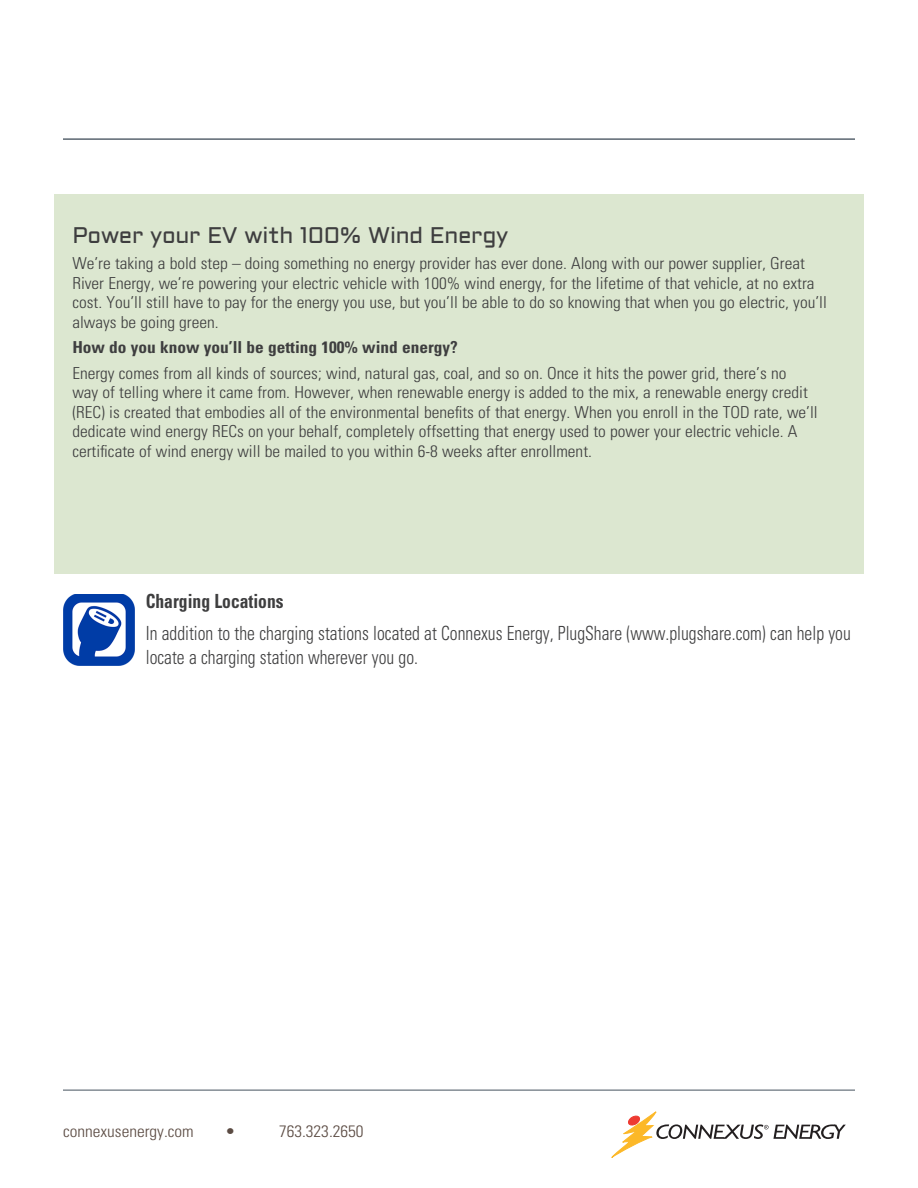
<style>
.page{position:relative;width:918px;height:1188px;background:#fff}
.page>*{position:absolute;margin:0;border:0;box-sizing:border-box;transform-origin:0 0}
.Subheads{font:22.5px "Aldrich";letter-spacing:-.015em;color:#3e3e3f}
.Sidebar_Copy{font:300 condensed 19.5px/24px "Univers LT Std";color:#3e3e3f;scale:.9 1}
.Sidebar_Copy-2{font:700 condensed 19.5px "Univers LT Std";color:#3e3e3f;scale:.9 1}
.Bodycopy{font:300 condensed 16.5px/19.5px "Univers LT Std";color:#3e3e3f;scale:1.05 1}
.Bodycopy-2{font:700 condensed 16.5px "Univers LT Std";color:#3e3e3f;scale:1.05 1}
._2013_Bodycopy{font:300 condensed 16.5px "Univers LT Std";color:#5b4b43;scale:1.05 1}
</style>
<div class="page">
<hr style="left:63px;top:138px;width:792px;height:2px;background:#5a6670">
<svg style="left:611px;top:1112px;width:235px;height:46px"></svg>
<hr style="left:63px;top:1090px;width:792px;height:1px;background:#5a6670">
<div style="left:54px;top:194px;width:810px;height:380px;background:#dce7d0"></div>
<img style="left:63px;top:594px;width:72px;height:72px">
<p class="Subheads" style="left:72px;top:220px;width:437px">Power your EV with 100% Wind Energy</p>
<p class="Bodycopy" style="left:72px;top:254px;width:720px">We’re taking a bold step – doing something no energy provider has ever done. Along with our power supplier, Great River Energy, we’re powering your electric vehicle with 100% wind energy, for the lifetime of that vehicle, at no extra cost. You’ll still have to pay for the energy you use, but you’ll be able to do so knowing that when you go electric, you’ll always be going green.</p>
<p class="Bodycopy-2" style="left:72px;top:337px;width:369px">How do you know you’ll be getting 100% wind energy?</p>
<p class="Bodycopy" style="left:72px;top:363px;width:711px">Energy comes from all kinds of sources; wind, natural gas, coal, and so on. Once it hits the power grid, there’s no<br>way of telling where it came from. However, when renewable energy is added to the mix, a renewable energy credit (REC) is created that embodies all of the environmental benefits of that energy. When you enroll in the TOD rate, we’ll dedicate wind energy RECs on your behalf, completely offsetting that energy used to power your electric vehicle. A certificate of wind energy will be mailed to you within 6-8 weeks after enrollment.</p>
<p class="Sidebar_Copy-2" style="left:146px;top:589px;width:155px">Charging Locations</p>
<p class="Sidebar_Copy" style="left:146px;top:621px;width:785px">In addition to the charging stations located at Connexus Energy, PlugShare (www.plugshare.com) can help you locate a charging station wherever you go.</p>
<p class="_2013_Bodycopy" style="left:63px;top:1121px;width:126px">connexusenergy.com</p>
<p class="_2013_Bodycopy" style="left:225px;top:1121px;width:11px">•</p>
<p class="_2013_Bodycopy" style="left:279px;top:1121px;width:82px">763.323.2650</p>
</div>
